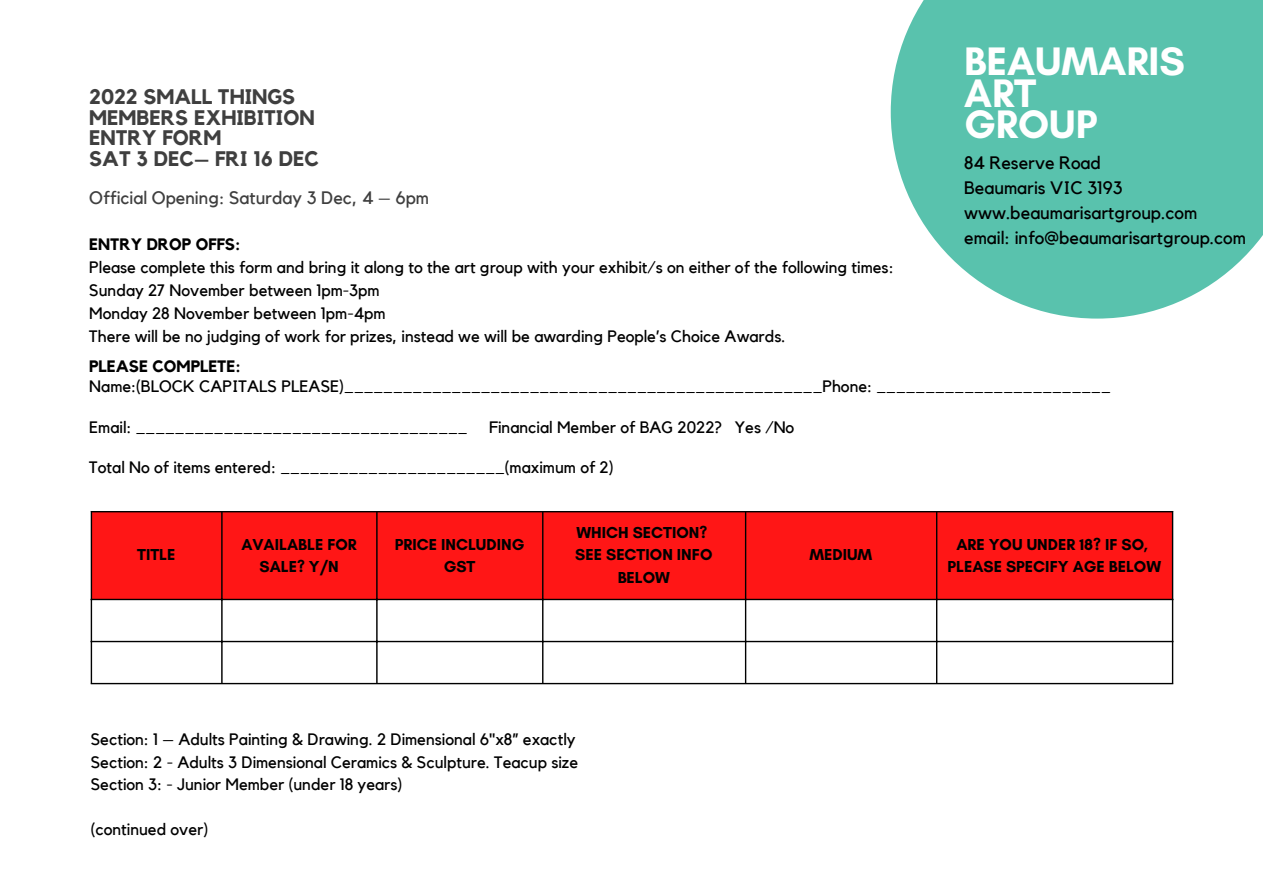
<style>
.page{position:relative;width:1263px;height:894px;background:#fff}
.page>*{position:absolute;margin:0;border:0;box-sizing:border-box;transform-origin:0 0}
.t1{font:700 40.5px/31.5px "Glacial Indifference";color:#fff}
.t2{font:700 21px/20.5px "Kollektif";color:#3f3f3f}
.t3{font:18px/24.8px "Kollektif";color:#000}
.t4{font:18px "Kollektif";color:#3f3f3f}
.t5{font:16.5px/23px "Kollektif";color:#000}
.t6{font:700 16.5px "Kollektif";color:#000}
.t7{font:700 16.2px/22.4px "Glacial Indifference";color:#000;text-align:center}
</style>
<div class="page">
<div style="left:92px;top:512px;width:1080px;height:86px;background:#ff1616"></div>
<hr style="left:91px;top:512px;width:1px;height:170px;background:#000">
<hr style="left:221px;top:512px;width:2px;height:170px;background:#000">
<hr style="left:376px;top:512px;width:2px;height:170px;background:#000">
<hr style="left:542px;top:512px;width:1px;height:170px;background:#000">
<hr style="left:745px;top:512px;width:1px;height:170px;background:#000">
<hr style="left:936px;top:512px;width:1px;height:170px;background:#000">
<hr style="left:1172px;top:512px;width:1px;height:170px;background:#000">
<hr style="left:91px;top:511px;width:1082px;height:1px;background:#000">
<hr style="left:91px;top:598px;width:1082px;height:2px;background:#000">
<hr style="left:91px;top:640px;width:1082px;height:2px;background:#000">
<hr style="left:91px;top:682px;width:1082px;height:2px;background:#000">
<svg style="left:891px;top:0;width:372px;height:318px;background:#6cc9b6"></svg>
<p class="t2" style="left:89px;top:87px;width:231px">2022 SMALL THINGS<br>MEMBERS EXHIBITION<br>ENTRY FORM<br>SAT 3 DEC– FRI 16 DEC</p>
<p class="t4" style="left:89px;top:190px;width:341px">Official Opening: Saturday 3 Dec, 4 – 6pm</p>
<p class="t6" style="left:89px;top:236px;width:153px">ENTRY DROP OFFS:</p>
<p class="t5" style="left:89px;top:256px;width:806px">Please complete this form and bring it along to the art group with your exhibit/s on either of the following times:<br>Sunday 27 November between 1pm-3pm<br>Monday 28 November between 1pm-4pm<br>There will be no judging of work for prizes, instead we will be awarding People’s Choice Awards.</p>
<h1 class="t1" style="left:964px;top:45px;width:222px">BEAUMARIS<br>ART<br>GROUP</h1>
<p class="t3" style="left:964px;top:151px;width:283px">84 Reserve Road<br>Beaumaris VIC 3193 www.beaumarisartgroup.com email: info@beaumarisartgroup.com</p>
<p class="t6" style="left:89px;top:358px;width:153px">PLEASE COMPLETE:</p>
<p class="t5" style="left:89px;top:375px;width:1023px">Name:(BLOCK CAPITALS PLEASE)_________________________________________________Phone: ________________________</p>
<p class="t5" style="left:89px;top:416px;width:380px">Email: __________________________________</p>
<p class="t5" style="left:489px;top:416px;width:307px">Financial Member of BAG 2022? Yes /No</p>
<p class="t5" style="left:89px;top:456px;width:526px">Total No of items entered: _______________________(maximum of 2)</p>
<p class="t7" style="left:137px;top:543px;width:40px">TITLE</p>
<p class="t7" style="left:241px;top:532px;width:117px">AVAILABLE FOR<br>SALE? Y/N</p>
<p class="t7" style="left:395px;top:532px;width:131px">PRICE INCLUDING<br>GST</p>
<p class="t7" style="left:575px;top:521px;width:139px">WHICH SECTION?<br>SEE SECTION INFO<br>BELOW</p>
<p class="t5" style="left:91px;top:728px;width:489px;line-height:22.5px">Section: 1 – Adults Painting &amp; Drawing. 2 Dimensional 6"x8” exactly<br>Section: 2 - Adults 3 Dimensional Ceramics &amp; Sculpture. Teacup size<br>Section 3: - Junior Member (under 18 years)</p>
<p class="t5" style="left:91px;top:818px;width:119px">(continued over)</p>
<p class="t7" style="left:809px;top:543px;width:65px">MEDIUM</p>
<p class="t7" style="left:947px;top:532px;width:215px">ARE YOU UNDER 18? IF SO,<br>PLEASE SPECIFY AGE BELOW</p>
</div>
